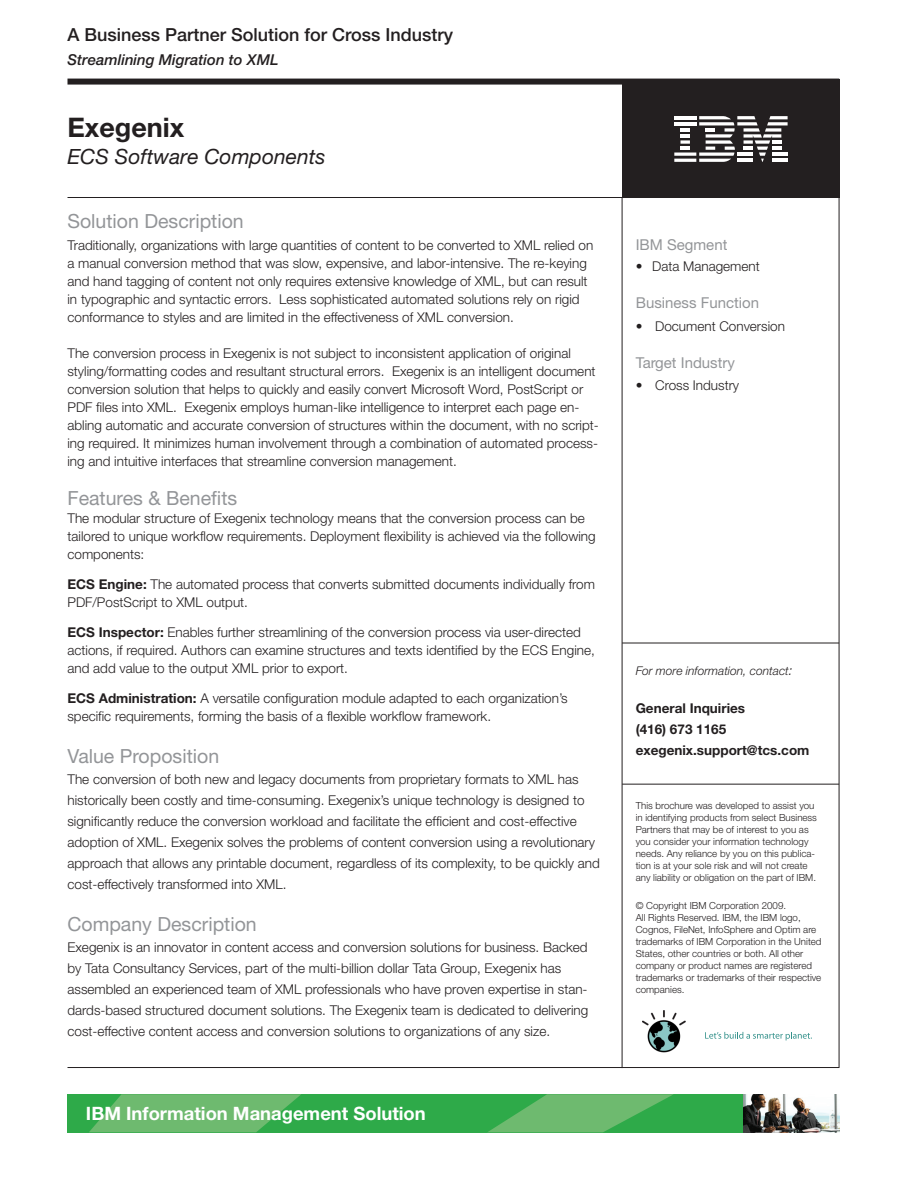
<style>
.page{position:relative;width:918px;height:1188px;background:#fff}
.page>*{position:absolute;margin:0;border:0;box-sizing:border-box;transform-origin:0 0}
.t1{font:700 27px "Helvetica Neue";color:#231f20}
.t2{font:italic 21px "Helvetica Neue";color:#231f20}
.Paragraph_Style_1{font:19.5px "Helvetica Neue LT Std";color:#939598}
.t3{font:700 18.45px "Helvetica Neue LT Std";color:#fff}
.t4{font:500 18px "Helvetica Neue LT Std";color:#231f20}
.Paragraph_Style_1-2{font:15px "Helvetica Neue LT Std";color:#939598}
.t5{font:italic 500 15px "Helvetica Neue";color:#231f20}
.t6{font:300 13.5px/18px "Helvetica Neue";color:#231f20}
.t7{font:700 13.5px "Helvetica Neue";color:#231f20}
.t8{font:italic 300 12px "Helvetica Neue";color:#231f20}
.Paragraph_Style_1-3{font:300 9.75px/12px "Helvetica Neue";color:#231f20}
.s1{font-weight:700}
.s2{font-size:13.5px}
</style>
<div class="page">
<div style="left:622px;top:79px;width:217px;height:119px;background:#231f20"></div>
<svg style="left:674px;top:116px;width:114px;height:46px"></svg>
<hr style="left:737px;top:159px;width:16px;height:3px;background:#fff">
<hr style="left:674px;top:159px;width:22px;height:3px;background:#fff">
<hr style="left:622px;top:784px;width:217px;height:1px;background:#231f20">
<hr style="left:622px;top:643px;width:217px;height:1px;background:#231f20">
<img style="left:642px;top:1011px;width:44px;height:42px">
<svg style="left:705px;top:1032px;width:107px;height:8px"></svg>
<div style="left:68px;top:1094px;width:676px;height:38px;background:#2eaa49"></div>
<svg style="left:89px;top:1094px;width:212px;height:38px"></svg>
<svg style="left:488px;top:1094px;width:185px;height:38px"></svg>
<img style="left:743px;top:1094px;width:96px;height:38px">
<div style="left:68px;top:79px;width:771px;height:6px;background:#231f20"></div>
<hr style="left:68px;top:197px;width:771px;height:1px;background:#231f20">
<hr style="left:68px;top:1067px;width:771px;height:1px;background:#231f20">
<hr style="left:622px;top:198px;width:1px;height:870px;background:#231f20">
<hr style="left:839px;top:198px;width:1px;height:870px;background:#231f20">
<p class="t4" style="left:68px;top:24px;width:387px">A Business Partner Solution for Cross Industry</p>
<p class="t5" style="left:68px;top:51px;width:213px">Streamlining Migration to XML</p>
<p class="t1" style="left:68px;top:110px;width:118px">Exegenix</p>
<p class="t2" style="left:68px;top:144px;width:259px">ECS Software Components</p>
<p class="Paragraph_Style_1" style="left:68px;top:209px;width:178px">Solution Description</p>
<p class="t6" style="left:68px;top:236px;width:527px">Traditionally, organizations with large quantities of content to be converted to XML relied on a manual conversion method that was slow, expensive, and labor-intensive. The re-keying and hand tagging of content not only requires extensive knowledge of XML, but can result in typographic and syntactic errors. Less sophisticated automated solutions rely on rigid conformance to styles and are limited in the effectiveness of XML conversion.</p>
<p class="t6" style="left:68px;top:344px;width:533px">The conversion process in Exegenix is not subject to inconsistent application of original styling/formatting codes and resultant structural errors. Exegenix is an intelligent document conversion solution that helps to quickly and easily convert Microsoft Word, PostScript or PDF files into XML. Exegenix employs human-like intelligence to interpret each page en&shy;abling automatic and accurate conversion of structures within the document, with no script&shy;ing required. It minimizes human involvement through a combination of automated process&shy;ing and intuitive interfaces that streamline conversion management.</p>
<p class="Paragraph_Style_1" style="left:68px;top:487px;width:171px">Features &amp; Benefits</p>
<p class="t6" style="left:68px;top:509px;width:530px">The modular structure of Exegenix technology means that the conversion process can be tailored to unique workflow requirements. Deployment flexibility is achieved via the following components:</p>
<p class="t6" style="left:68px;top:575px;width:529px"><span class="s1">ECS Engine:</span> The automated process that converts submitted documents individually from<br>PDF/PostScript to XML output.</p>
<p class="t6" style="left:68px;top:623px;width:529px"><span class="s1">ECS Inspector:</span> Enables further streamlining of the conversion process via user-directed actions, if required. Authors can examine structures and texts identified by the ECS Engine, and add value to the output XML prior to export.</p>
<p class="t6" style="left:68px;top:689px;width:502px"><span class="s1">ECS Administration:</span> A versatile configuration module adapted to each organization’s</p>
<p class="t6" style="left:68px;top:707px;width:425px">specific requirements, forming the basis of a flexible workflow framework.</p>
<p class="Paragraph_Style_1" style="left:68px;top:745px;width:153px">Value Proposition</p>
<p class="t6" style="left:68px;top:769px;width:534px;line-height:21px">The conversion of both new and legacy documents from proprietary formats to XML has historically been costly and time-consuming. Exegenix’s unique technology is designed to significantly reduce the conversion workload and facilitate the efficient and cost-effective adoption of XML. Exegenix solves the problems of content conversion using a revolutionary approach that allows any printable document, regardless of its complexity, to be quickly and cost-effectively transformed into XML.</p>
<p class="Paragraph_Style_1" style="left:68px;top:913px;width:191px">Company Description</p>
<p class="t6" style="left:68px;top:938px;width:522px">Exegenix is an innovator in content access and conversion solutions for business. Backed</p>
<p class="t6" style="left:68px;top:959px;width:495px">by Tata Consultancy Services, part of the multi-billion dollar Tata Group, Exegenix has</p>
<p class="t6" style="left:68px;top:979px;width:522px;line-height:21px;text-align:justify">assembled an experienced team of XML professionals who have proven expertise in stan&shy;dards-based structured document solutions. The Exegenix team is dedicated to delivering cost-effective content access and conversion solutions to organizations of any size.</p>
<p class="t3" style="left:86px;top:1102px;width:341px">IBM Information Management Solution</p>
<p class="Paragraph_Style_1-2" style="left:636px;top:236px;width:93px">IBM Segment</p>
<p class="t6" style="left:636px;top:257px;width:126px">• Data Management</p>
<p class="Paragraph_Style_1-2" style="left:636px;top:294px;width:125px">Business Function</p>
<p class="t6" style="left:636px;top:317px;width:151px">• Document Conversion</p>
<p class="Paragraph_Style_1-2" style="left:636px;top:354px;width:101px">Target Industry</p>
<p class="t6" style="left:636px;top:376px;width:105px">• Cross Industry</p>
<p class="t8" style="left:636px;top:664px;width:158px">For more information, contact<span class="s2">:</span></p>
<p class="t7" style="left:636px;top:700px;width:111px">General Inquiries</p>
<p class="t7" style="left:636px;top:721px;width:92px">(416) 673 1165</p>
<p class="t7" style="left:636px;top:742px;width:175px">exegenix.support@tcs.com</p>
<p class="Paragraph_Style_1-3" style="left:636px;top:799px;width:183px">This brochure was developed to assist you in identifying products from select Business Partners that may be of interest to you as you consider your information technology</p>
<p class="Paragraph_Style_1-3" style="left:636px;top:847px;width:182px">needs. Any reliance by you on this publica&shy;tion is at your sole risk and will not create any liability or obligation on the part of IBM.</p>
<p class="Paragraph_Style_1-3" style="left:636px;top:899px;width:187px">© Copyright IBM Corporation 2009.<br>All Rights Reserved. IBM, the IBM logo, Cognos, FileNet, InfoSphere and Optim are trademarks of IBM Corporation in the United States, other countries or both. All other company or product names are registered trademarks or trademarks of their respective companies.</p>
</div>
